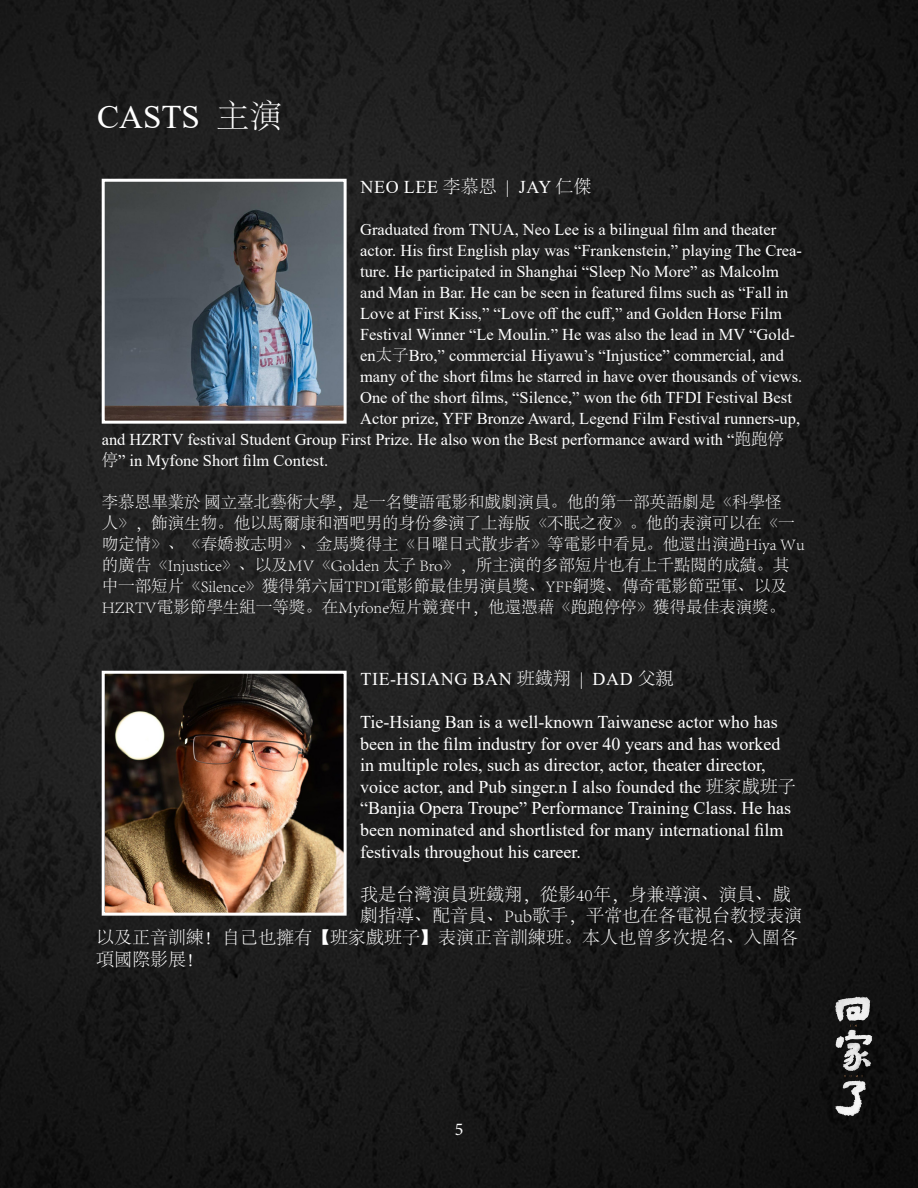
<style>
.page{position:relative;width:918px;height:1188px;background:#fff}
.page>*{position:absolute;margin:0;border:0;box-sizing:border-box;transform-origin:0 0}
.t1{font:33px "Times New Roman";color:#fff}
.t2{font:18px/21.6px "Times New Roman";color:#fff}
.t3{font:300 18px "Adobe Song Std";color:#fff}
.t4{font:18px "Times New Roman";letter-spacing:.035em;color:#fff}
.t5{font:18px "Minion Pro";color:#fff}
.t6{font:16.5px "Times New Roman";color:#fff}
.t7{font:300 16.5px/21px "Adobe Song Std";color:#fff}
.s1{font-family:"Adobe Song Std";font-weight:300}
</style>
<div class="page">
<img style="left:0;top:0;width:918px;height:1188px">
<img style="left:793px;top:993px;width:125px;height:129px">
<img style="left:106px;top:183px;width:237px;height:237px">
<div style="left:102px;top:179px;width:245px;height:245px;border:3px solid #fff"></div>
<img style="left:106px;top:675px;width:237px;height:237px">
<div style="left:102px;top:671px;width:245px;height:245px;border:3px solid #fff"></div>
<p class="t1" style="left:97px;top:94px;width:187px">CASTS <span class="s1">主演</span></p>
<p class="t4" style="left:360px;top:174px;width:233px">NEO LEE <span class="s1">李慕恩</span> | JAY <span class="s1">仁傑</span></p>
<p class="t6" style="left:360px;top:218px;width:418px">Graduated from TNUA, Neo Lee is a bilingual film and theater</p>
<p class="t6" style="left:360px;top:239px;width:443px">actor. His first English play was “Frankenstein,” playing The Crea-</p>
<p class="t6" style="left:360px;top:260px;width:420px">ture. He participated in Shanghai “Sleep No More” as Malcolm</p>
<p class="t6" style="left:360px;top:281px;width:430px">and Man in Bar. He can be seen in featured films such as “Fall in</p>
<p class="t6" style="left:360px;top:302px;width:423px">Love at First Kiss,” “Love off the cuff,” and Golden Horse Film</p>
<p class="t6" style="left:360px;top:323px;width:436px">Festival Winner “Le Moulin.” He was also the lead in MV “Gold-</p>
<p class="t6" style="left:360px;top:344px;width:425px">en<span class="s1">太子</span>Bro,” commercial Hiyawu’s “Injustice” commercial, and</p>
<p class="t6" style="left:360px;top:365px;width:444px">many of the short films he starred in have over thousands of views.</p>
<p class="t6" style="left:360px;top:386px;width:433px">One of the short films, “Silence,” won the 6th TFDI Festival Best</p>
<p class="t6" style="left:360px;top:407px;width:442px">Actor prize, YFF Bronze Award, Legend Film Festival runners-up,</p>
<p class="t6" style="left:102px;top:428px;width:684px">and HZRTV festival Student Group First Prize. He also won the Best performance award with “<span class="s1">跑跑停</span></p>
<p class="t6" style="left:102px;top:449px;width:228px"><span class="s1">停</span>” in Myfone Short film Contest.</p>
<p class="t7" style="left:102px;top:492px;width:704px">李慕恩畢業於 國立臺北藝術大學，是一名雙語電影和戲劇演員。他的第一部英語劇是《科學怪<br>人》，飾演生物。他以馬爾康和酒吧男的身份參演了上海版《不眠之夜》。他的表演可以在《一吻定情》、《春嬌救志明》、金馬獎得主《日曜日式散步者》等電影中看見。他還出演過Hiya Wu的廣告《Injustice》、以及MV《Golden 太子 Bro》，所主演的多部短片也有上千點閱的成績。其中一部短片《Silence》獲得第六屆TFDI電影節最佳男演員獎、YFF銅獎、傳奇電影節亞軍、以及HZRTV電影節學生組一等獎。在Myfone短片競賽中，他還憑藉《跑跑停停》獲得最佳表演獎。</p>
<p class="t4" style="left:360px;top:666px;width:315px">TIE-HSIANG BAN <span class="s1">班鐡翔</span> | DAD <span class="s1">父親</span></p>
<p class="t2" style="left:360px;top:711px;width:436px">Tie-Hsiang Ban is a well-known Taiwanese actor who has been in the film industry for over 40 years and has worked in multiple roles, such as director, actor, theater director, voice actor, and Pub singer.n I also founded the <span class="s1">班家戲班子</span>“Banjia Opera Troupe” Performance Training Class. He has been nominated and shortlisted for many international film festivals throughout his career.</p>
<p class="t3" style="left:360px;top:884px;width:432px">我是台灣演員班鐡翔，從影40年，身兼導演、演員、戲</p>
<p class="t3" style="left:360px;top:906px;width:444px">劇指導、配音員、Pub歌手，平常也在各電視台教授表演</p>
<p class="t3" style="left:96px;top:928px;width:703px">以及正音訓練！自己也擁有【班家戲班子】表演正音訓練班。本人也曾多次提名、入圍各</p>
<p class="t3" style="left:96px;top:949px;width:109px">項國際影展！</p>
<p class="t5" style="left:455px;top:1118px;width:10px">5</p>
</div>
